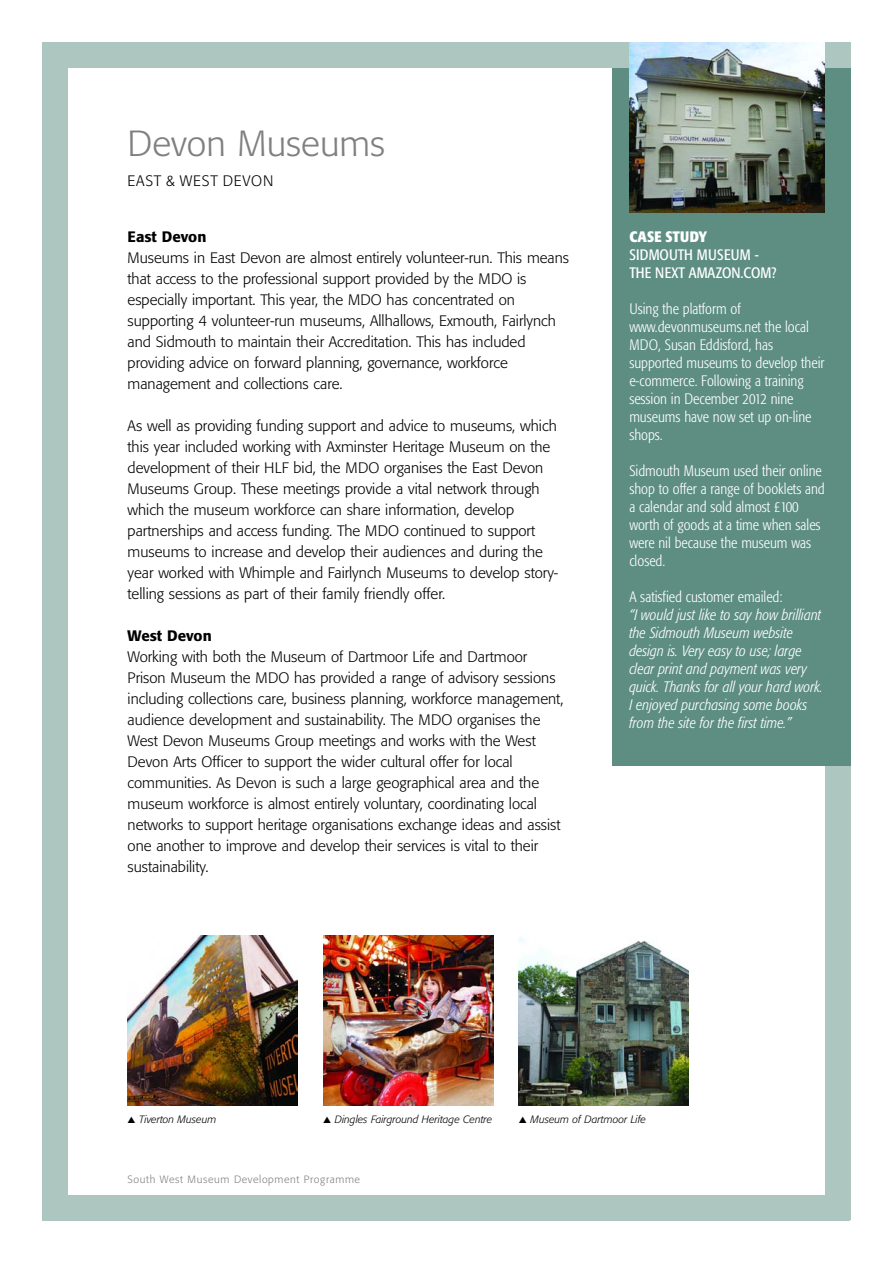
<style>
.page{position:relative;width:893px;height:1263px;background:#fff}
.page>*{position:absolute;margin:0;border:0;box-sizing:border-box;transform-origin:0 0}
.t1{font:300 36px "Formata";color:#808080}
.t2{font:300 15px/21px "Formata";color:#000}
.t3{font:300 condensed 15px/18px "Formata";color:#fff}
.t4{font:italic 300 condensed 15px/18px "Formata";color:#fff}
.t5{font:condensed 15px/18px "Formata";letter-spacing:.005em;color:#fff}
.t6{font:500 15px "Formata";color:#000}
.t7{font:300 15px "Formata";letter-spacing:.06em;color:#000}
.t8{font:700 condensed 15px "Formata";letter-spacing:.01em;color:#fff}
.t9{font:italic 300 10.5px "Formata";color:#000}
.t10{font:300 10.5px "Formata";letter-spacing:.06em;color:#808080}
</style>
<div class="page">
<img style="left:128px;top:935px;width:170px;height:171px">
<img style="left:323px;top:935px;width:170px;height:171px">
<img style="left:519px;top:938px;width:170px;height:168px">
<div style="left:43px;top:43px;width:807px;height:25px;background:#aec6c0"></div>
<div style="left:43px;top:43px;width:25px;height:1177px;background:#aec6c0"></div>
<div style="left:825px;top:43px;width:25px;height:1177px;background:#aec6c0"></div>
<div style="left:43px;top:1195px;width:807px;height:25px;background:#aec6c0"></div>
<div style="left:612px;top:68px;width:238px;height:697px;background:#5d8e81"></div>
<img style="left:629px;top:43px;width:196px;height:170px">
<h1 class="t1" style="left:128px;top:128px;width:259px">Devon Museums</h1>
<p class="t7" style="left:128px;top:175px;width:147px">EAST &amp; WEST DEVON</p>
<p class="t6" style="left:128px;top:230px;width:80px">East Devon</p>
<p class="t2" style="left:128px;top:248px;width:443px">Museums in East Devon are almost entirely volunteer-run. This means that access to the professional support provided by the MDO is especially important. This year, the MDO has concentrated on supporting 4 volunteer-run museums, Allhallows, Exmouth, Fairlynch and Sidmouth to maintain their Accreditation. This has included providing advice on forward planning, governance, workforce management and collections care.</p>
<p class="t2" style="left:128px;top:416px;width:432px">As well as providing funding support and advice to museums, which this year included working with Axminster Heritage Museum on the development of their HLF bid, the MDO organises the East Devon Museums Group. These meetings provide a vital network through which the museum workforce can share information, develop partnerships and access funding. The MDO continued to support museums to increase and develop their audiences and during the year worked with Whimple and Fairlynch Museums to develop story&shy;telling sessions as part of their family friendly offer.</p>
<p class="t6" style="left:128px;top:629px;width:86px">West Devon</p>
<p class="t2" style="left:128px;top:647px;width:437px">Working with both the Museum of Dartmoor Life and Dartmoor Prison Museum the MDO has provided a range of advisory sessions including collections care, business planning, workforce management, audience development and sustainability. The MDO organises the West Devon Museums Group meetings and works with the West Devon Arts Officer to support the wider cultural offer for local communities. As Devon is such a large geographical area and the museum workforce is almost entirely voluntary, coordinating local networks to support heritage organisations exchange ideas and assist one another to improve and develop their services is vital to their sustainability.</p>
<p class="t8" style="left:629px;top:230px;width:79px">CASE STUDY</p>
<p class="t5" style="left:629px;top:246px;width:149px">SIDMOUTH MUSEUM -<br>THE NEXT AMAZON.COM?</p>
<p class="t3" style="left:629px;top:301px;width:197px">Using the platform of www.devonmuseums.net the local<br>MDO, Susan Eddisford, has supported museums to develop their e-commerce. Following a training session in December 2012 nine museums have now set up on-line shops.</p>
<p class="t3" style="left:629px;top:463px;width:197px">Sidmouth Museum used their online shop to offer a range of booklets and a calendar and sold almost £100 worth of goods at a time when sales were nil because the museum was closed.</p>
<p class="t3" style="left:629px;top:589px;width:155px">A satisfied customer emailed:</p>
<p class="t4" style="left:629px;top:607px;width:195px">“I would just like to say how brilliant the Sidmouth Museum website design is. Very easy to use; large clear print and payment was very quick. Thanks for all your hard work.<br>I enjoyed purchasing some books from the site for the first time.”</p>
<p class="t9" style="left:128px;top:1115px;width:90px">▲ Tiverton Museum</p>
<p class="t9" style="left:323px;top:1115px;width:171px">▲ Dingles Fairground Heritage Centre</p>
<p class="t9" style="left:519px;top:1115px;width:129px">▲ Museum of Dartmoor Life</p>
<p class="t10" style="left:128px;top:1175px;width:234px">South West Museum Development Programme</p>
</div>
